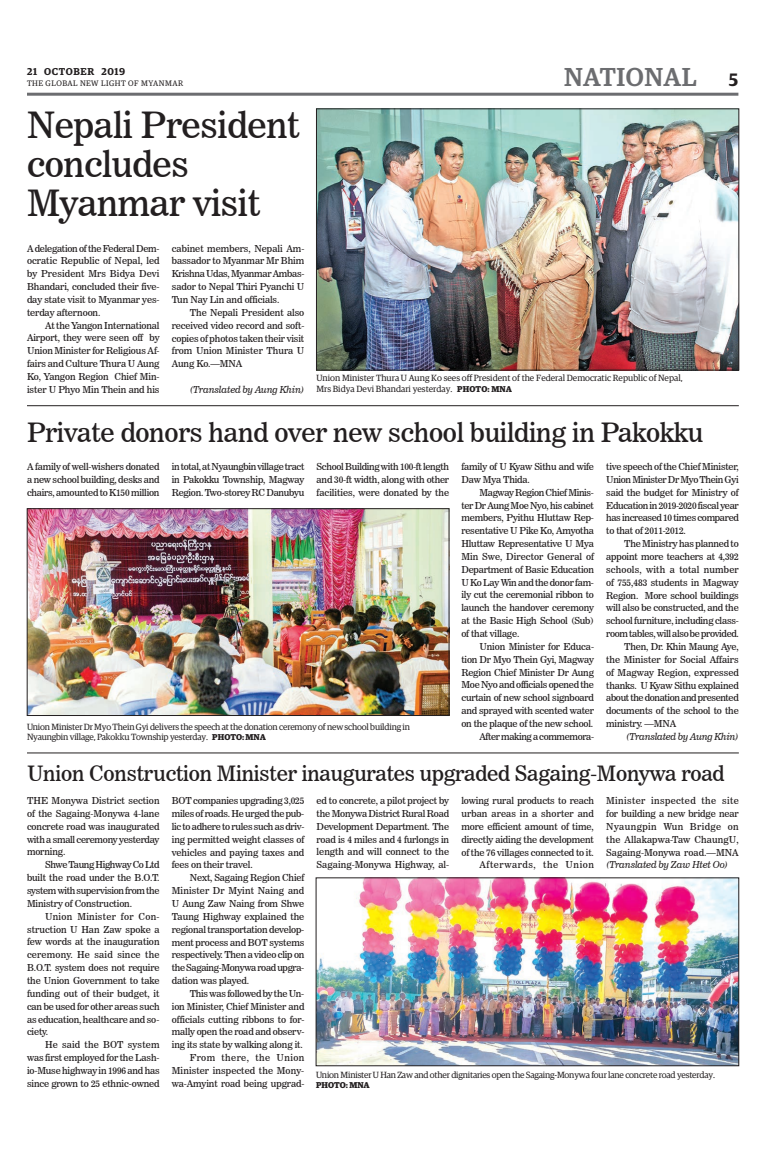
<style>
.page{position:relative;width:773px;height:1152px;background:#fff}
.page>*{position:absolute;margin:0;border:0;box-sizing:border-box;transform-origin:0 0}
.t1{font:36px/39.2px "News 706 BT Roman C";letter-spacing:-.01em;color:#231f20}
.t2{font:26.5px "News 706 BT Roman C";letter-spacing:-.01em;color:#231f20}
.t3{font:500 26px "Guardian Egyp";letter-spacing:.02em;color:#6c6d70}
.t4{font:21px "News 706 BT Roman C";letter-spacing:-.01em;color:#231f20}
.t5{font:600 10px "Guardian Egyp";letter-spacing:.06em;color:#231f20}
.t6{font:9.5px/12.9px "News 706 BT Roman C";letter-spacing:-.015em;color:#231f20;text-align:justify}
.t7{font:9.5px "News 706 BT Italic C";letter-spacing:-.015em;color:#231f20}
.t8{font:9.5px "News 706 BT Roman C";letter-spacing:-.035em;color:#231f20}
.t9{font:9.5px "News 706 BT Roman C";letter-spacing:-.04em;color:#231f20}
.t10{font:9.5px "News 706 BT Roman C";letter-spacing:.01em;color:#231f20}
.t11{font:9px/10.8px "Guardian Egyp";letter-spacing:-.02em;color:#231f20}
.t12{font:9px/10.8px "Guardian Egyp";color:#231f20}
.t13{font:700 8.5px "Guardian Egyp";color:#231f20}
.t14{font:8px "Guardian Egyp";letter-spacing:.06em;color:#231f20}
.s1{font-weight:600;font-size:18px;color:#231f20}
.s2{font-weight:700;font-size:8.5px}
</style>
<div class="page">
<hr style="left:27px;top:93px;width:711px;height:3px;background:#6c6d70">
<img style="left:318px;top:111px;width:419px;height:257px">
<div style="left:316px;top:109px;width:423px;height:261px;border:1px solid #231f20"></div>
<hr style="left:27px;top:405px;width:711px;height:1px;background:#231f20">
<hr style="left:27px;top:752px;width:711px;height:1px;background:#231f20">
<img style="left:318px;top:880px;width:418px;height:184px">
<div style="left:316px;top:878px;width:422px;height:188px;border:1px solid #231f20"></div>
<img style="left:29px;top:511px;width:418px;height:203px">
<div style="left:27px;top:509px;width:422px;height:207px;border:1px solid #231f20"></div>
<p class="t5" style="left:27px;top:64px;width:99px">21 OCTOBER 2019</p>
<p class="t14" style="left:27px;top:78px;width:158px">THE GLOBAL NEW LIGHT OF MYANMAR</p>
<h1 class="t1" style="left:27px;top:105px;width:274px">Nepali President concludes<br>Myanmar visit</h1>
<p class="t6" style="left:27px;top:242px;width:134px">A delegation of the Federal Dem&shy;ocratic Republic of Nepal, led by President Mrs Bidya Devi Bhandari, concluded their five&shy;day state visit to Myanmar yes&shy;terday afternoon.</p>
<p class="t6" style="left:27px;top:319px;width:134px;text-indent:18px">At the Yangon International Airport, they were seen off by Union Minister for Religious Af&shy;fairs and Culture Thura U Aung Ko, Yangon Region Chief Min&shy;ister U Phyo Min Thein and his</p>
<p class="t6" style="left:172px;top:242px;width:134px">cabinet members, Nepali Am&shy;bassador to Myanmar Mr Bhim Krishna Udas, Myanmar Ambas&shy;sador to Nepal Thiri Pyanchi U Tun Nay Lin and officials.</p>
<p class="t6" style="left:172px;top:306px;width:134px;text-indent:18px">The Nepali President also received video record and soft&shy;copies of photos taken their visit from Union Minister Thura U Aung Ko.—MNA</p>
<p class="t7" style="left:190px;top:384px;width:116px">(Translated by Aung Khin)</p>
<h3 class="t3" style="left:564px;top:59px;width:176px">NATIONAL <span class="s1">5</span></h3>
<p class="t12" style="left:316px;top:372px;width:368px">Union Minister Thura U Aung Ko sees off President of the Federal Democratic Republic of Nepal,<br>Mrs Bidya Devi Bhandari yesterday. <span class="s2">PHOTO: MNA</span></p>
<h2 class="t2" style="left:27px;top:417px;width:677px">Private donors hand over new school building in Pakokku</h2>
<p class="t6" style="left:27px;top:460px;width:134px">A family of well-wishers donated a new school building, desks and chairs, amounted to K150 million</p>
<p class="t6" style="left:172px;top:460px;width:134px">in total, at Nyaungbin village tract in Pakokku Township, Magway Region. Two-storey RC Danubyu</p>
<p class="t6" style="left:316px;top:460px;width:134px">School Building with 100-ft length and 30-ft width, along with other facilities, were donated by the</p>
<p class="t11" style="left:27px;top:720px;width:384px">Union Minister Dr Myo Thein Gyi delivers the speech at the donation ceremony of new school building in<br>Nyaungbin village, Pakokku Township yesterday. <span class="s2">PHOTO: MNA</span></p>
<p class="t6" style="left:461px;top:460px;width:134px">family of U Kyaw Sithu and wife<br>Daw Mya Thida.</p>
<p class="t6" style="left:461px;top:486px;width:134px;text-indent:18px">Magway Region Chief Minis&shy;ter Dr Aung Moe Nyo, his cabinet members, Pyithu Hluttaw Rep&shy;resentative U Pike Ko, Amyotha Hluttaw Representative U Mya Min Swe, Director General of Department of Basic Education U Ko Lay Win and the donor fam&shy;ily cut the ceremonial ribbon to launch the handover ceremony at the Basic High School (Sub) of that village.</p>
<p class="t6" style="left:461px;top:640px;width:134px;text-align:right">Union Minister for Educa&shy;tion Dr Myo Thein Gyi, Magway<br>Region Chief Minister Dr Aung<br>Moe Nyo and officials opened the curtain of new school signboard and sprayed with scented water on the plaque of the new school.<br>After making a commemora-</p>
<p class="t6" style="left:606px;top:460px;width:134px">tive speech of the Chief Minister, Union Minister Dr Myo Thein Gyi said the budget for Ministry of Education in 2019-2020 fiscal year has increased 10 times compared to that of 2011-2012.</p>
<p class="t6" style="left:624px;top:537px;width:116px">The Ministry has planned to</p>
<p class="t6" style="left:606px;top:550px;width:134px">appoint more teachers at 4,392</p>
<p class="t10" style="left:606px;top:564px;width:134px">schools, with a total number</p>
<p class="t6" style="left:606px;top:576px;width:134px">of 755,483 students in Magway</p>
<p class="t6" style="left:606px;top:589px;width:134px">Region. More school buildings</p>
<p class="t6" style="left:606px;top:602px;width:134px">will also be constructed, and the</p>
<p class="t6" style="left:606px;top:614px;width:134px">school furniture, including class-</p>
<p class="t8" style="left:606px;top:628px;width:134px">room tables, will also be provided.</p>
<p class="t6" style="left:624px;top:640px;width:116px">Then, Dr. Khin Maung Aye,</p>
<p class="t6" style="left:606px;top:653px;width:134px">the Minister for Social Affairs</p>
<p class="t6" style="left:606px;top:666px;width:134px">of Magway Region, expressed</p>
<p class="t6" style="left:606px;top:679px;width:134px">thanks. U Kyaw Sithu explained</p>
<p class="t9" style="left:606px;top:692px;width:134px">about the donation and presented</p>
<p class="t6" style="left:606px;top:704px;width:134px">documents of the school to the</p>
<p class="t6" style="left:606px;top:717px;width:71px">ministry. —MNA</p>
<p class="t7" style="left:626px;top:731px;width:114px">(Translated by Aung Khin)</p>
<h3 class="t4" style="left:27px;top:761px;width:699px">Union Construction Minister inaugurates upgraded Sagaing-Monywa road</h3>
<p class="t6" style="left:27px;top:794px;width:134px">THE Monywa District section of the Sagaing-Monywa 4-lane concrete road was inaugurated with a small ceremony yesterday morning.</p>
<p class="t6" style="left:27px;top:858px;width:134px;text-indent:18px">Shwe Taung Highway Co Ltd built the road under the B.O.T. system with supervision from the Ministry of Construction.</p>
<p class="t6" style="left:27px;top:910px;width:134px;text-indent:18px">Union Minister for Con&shy;struction U Han Zaw spoke a few words at the inauguration ceremony. He said since the B.O.T. system does not require the Union Government to take funding out of their budget, it can be used for other areas such as education, healthcare and so&shy;ciety.</p>
<p class="t6" style="left:27px;top:1038px;width:134px;text-indent:18px">He said the BOT system was first employed for the Lash&shy;io-Muse highway in 1996 and has since grown to 25 ethnic-owned</p>
<p class="t6" style="left:316px;top:794px;width:134px">ed to concrete, a pilot project by the Monywa District Rural Road Development Department. The road is 4 miles and 4 furlongs in length and will connect to the Sagaing-Monywa Highway, al-</p>
<p class="t6" style="left:461px;top:794px;width:134px;text-align:right">lowing rural products to reach urban areas in a shorter and more efficient amount of time, directly aiding the development of the 76 villages connected to it.<br>Afterwards, the Union</p>
<p class="t6" style="left:606px;top:794px;width:134px">Minister inspected the site for building a new bridge near Nyaungpin Wun Bridge on the Allakapwa-Taw ChaungU, Sagaing-Monywa road.—MNA</p>
<p class="t6" style="left:172px;top:794px;width:134px">BOT companies upgrading 3,025 miles of roads. He urged the pub&shy;lic to adhere to rules such as driv&shy;ing permitted weight classes of vehicles and paying taxes and fees on their travel.</p>
<p class="t6" style="left:172px;top:871px;width:134px;text-indent:18px">Next, Sagaing Region Chief Minister Dr Myint Naing and U Aung Zaw Naing from Shwe Taung Highway explained the regional transportation develop&shy;ment process and BOT systems respectively. Then a video clip on the Sagaing-Monywa road upgra&shy;dation was played.</p>
<p class="t6" style="left:172px;top:987px;width:134px;text-align:right">This was followed by the Un-<br>ion Minister, Chief Minister and officials cutting ribbons to for&shy;mally open the road and observ&shy;ing its state by walking along it.<br>From there, the Union<br>Minister inspected the Mony&shy;wa-Amyint road being upgrad-</p>
<p class="t7" style="left:606px;top:859px;width:123px">(Translated by Zaw Htet Oo)</p>
<p class="t11" style="left:316px;top:1069px;width:400px">Union Minister U Han Zaw and other dignitaries open the Sagaing-Monywa four lane concrete road yesterday.</p>
<p class="t13" style="left:316px;top:1079px;width:55px">PHOTO: MNA</p>
</div>
